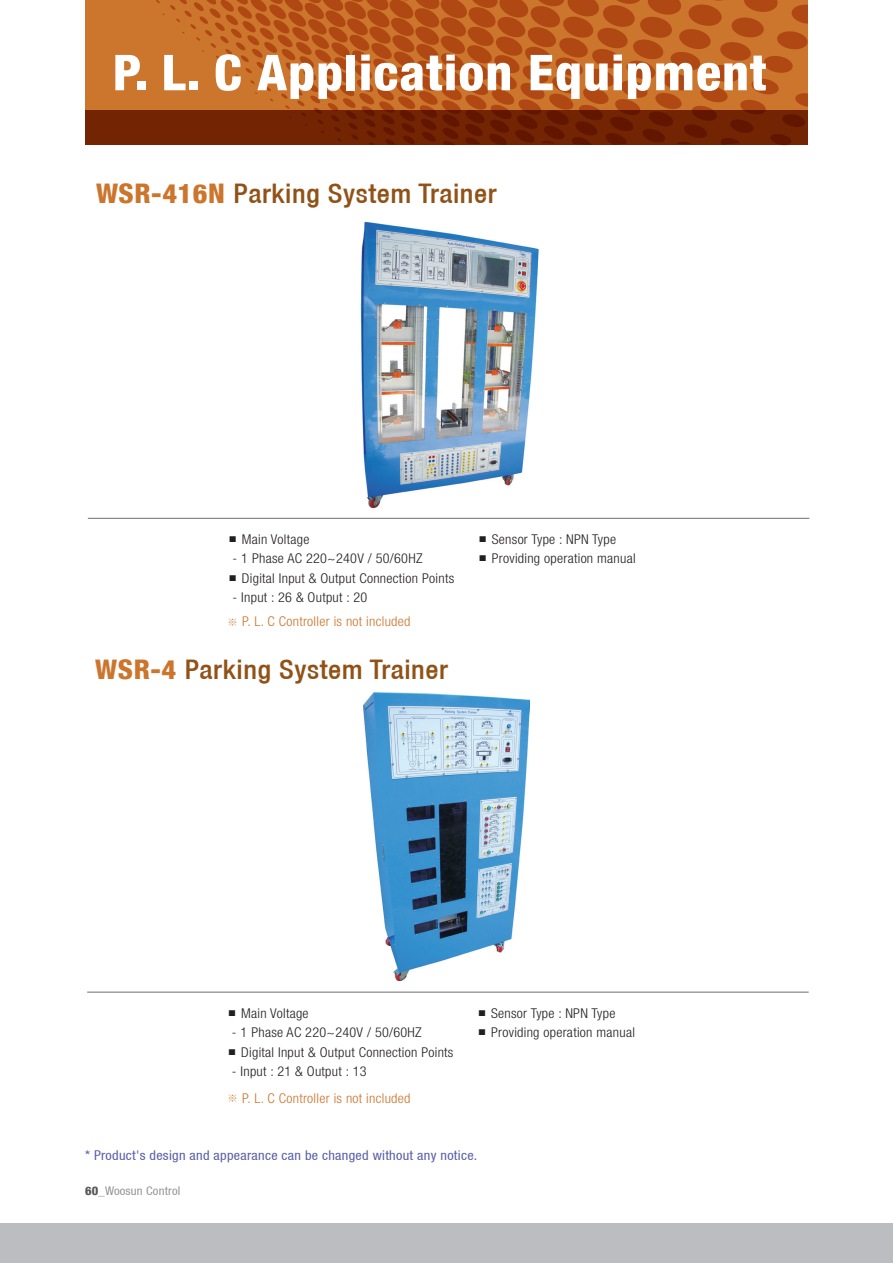
<style>
.page{position:relative;width:893px;height:1263px;background:#fff}
.page>*{position:absolute;margin:0;border:0;box-sizing:border-box;transform-origin:0 0}
.t1{font:800 condensed 49.5px "Helvetica 87";letter-spacing:.02em;color:#fff;scale:1.05 1}
.t2{font:500 condensed 27px "Helvetica 67";letter-spacing:.02em;color:#905217;scale:1.05 1}
.t3{font:300 condensed 13.5px "Helvetica Neue";letter-spacing:.02em;color:#231f20;scale:1.05 1}
.t4{font:condensed 13.5px "Helvetica 57";letter-spacing:.02em;color:#585da9;scale:1.05 1}
.t5{font:300 condensed 13.5px "Helvetica Neue";letter-spacing:.02em;color:#cc752c;scale:1.05 1}
.t6{font:condensed 12px "Helvetica 57";letter-spacing:.015em;color:#939598;scale:1.05 1}
.s1{font-family:"Helvetica 87";font-weight:800;color:#cc752c}
.s2{font-family:"Adobe Myungjo Std";font-weight:500;font-stretch:normal;font-size:7.5px}
.s3{font-family:"Apple Gothic";font-weight:400;font-stretch:normal}
.s4{font-family:"Helvetica 87";font-weight:800;color:#57585a}
.s5{font-family:"Helvetica 87";font-weight:800}
</style>
<div class="page">
<div style="left:0;top:1223px;width:893px;height:40px;background:#bcbdc0"></div>
<div style="left:85px;top:0;width:723px;height:145px;background:#cc752c"></div>
<div style="left:85px;top:111px;width:723px;height:34px;background:#732503"></div>
<svg style="left:143px;top:0;width:665px;height:145px"></svg>
<img style="left:360px;top:221px;width:179px;height:288px">
<hr style="left:88px;top:518px;width:721px;height:1px;background:#6c6d70">
<img style="left:364px;top:692px;width:165px;height:288px">
<hr style="left:87px;top:992px;width:722px;height:1px;background:#6c6d70">
<p class="t1" style="left:113px;top:42px;width:624px">P. L. C Application Equipment</p>
<p class="t2" style="left:96px;top:177px;width:383px"><span class="s1">WSR-416N</span> Parking System Trainer</p>
<p class="t3" style="left:229px;top:531px;width:78px"><span class="s2">■</span> Main Voltage</p>
<p class="t3" style="left:233px;top:551px;width:182px">- 1 Phase AC 220~240V / 50/60HZ</p>
<p class="t3" style="left:229px;top:570px;width:216px"><span class="s2">■</span> Digital Input &amp; Output Connection Points</p>
<p class="t3" style="left:233px;top:590px;width:130px">- Input : 26 &amp; Output : 20</p>
<p class="t5" style="left:228px;top:614px;width:175px"><span class="s3">※</span> P. L. C Controller is not included</p>
<p class="t2" style="left:95px;top:653px;width:337px"><span class="s1">WSR-4</span> Parking System Trainer</p>
<p class="t3" style="left:479px;top:531px;width:132px"><span class="s2">■</span> Sensor Type : NPN Type</p>
<p class="t3" style="left:479px;top:551px;width:151px"><span class="s2">■</span> Providing operation manual</p>
<p class="t3" style="left:228px;top:1005px;width:78px"><span class="s2">■</span> Main Voltage</p>
<p class="t3" style="left:232px;top:1025px;width:182px">- 1 Phase AC 220~240V / 50/60HZ</p>
<p class="t3" style="left:228px;top:1044px;width:216px"><span class="s2">■</span> Digital Input &amp; Output Connection Points</p>
<p class="t3" style="left:232px;top:1064px;width:130px">- Input : 21 &amp; Output : 13</p>
<p class="t5" style="left:228px;top:1090px;width:175px"><span class="s3">※</span> P. L. C Controller is not included</p>
<p class="t3" style="left:478px;top:1005px;width:132px"><span class="s2">■</span> Sensor Type : NPN Type</p>
<p class="t3" style="left:478px;top:1025px;width:151px"><span class="s2">■</span> Providing operation manual</p>
<p class="t4" style="left:85px;top:1147px;width:375px">* Product's design and appearance can be changed without any notice.</p>
<p class="t6" style="left:85px;top:1183px;width:92px"><span class="s4">60</span><span class="s5">_</span>Woosun Control</p>
</div>
